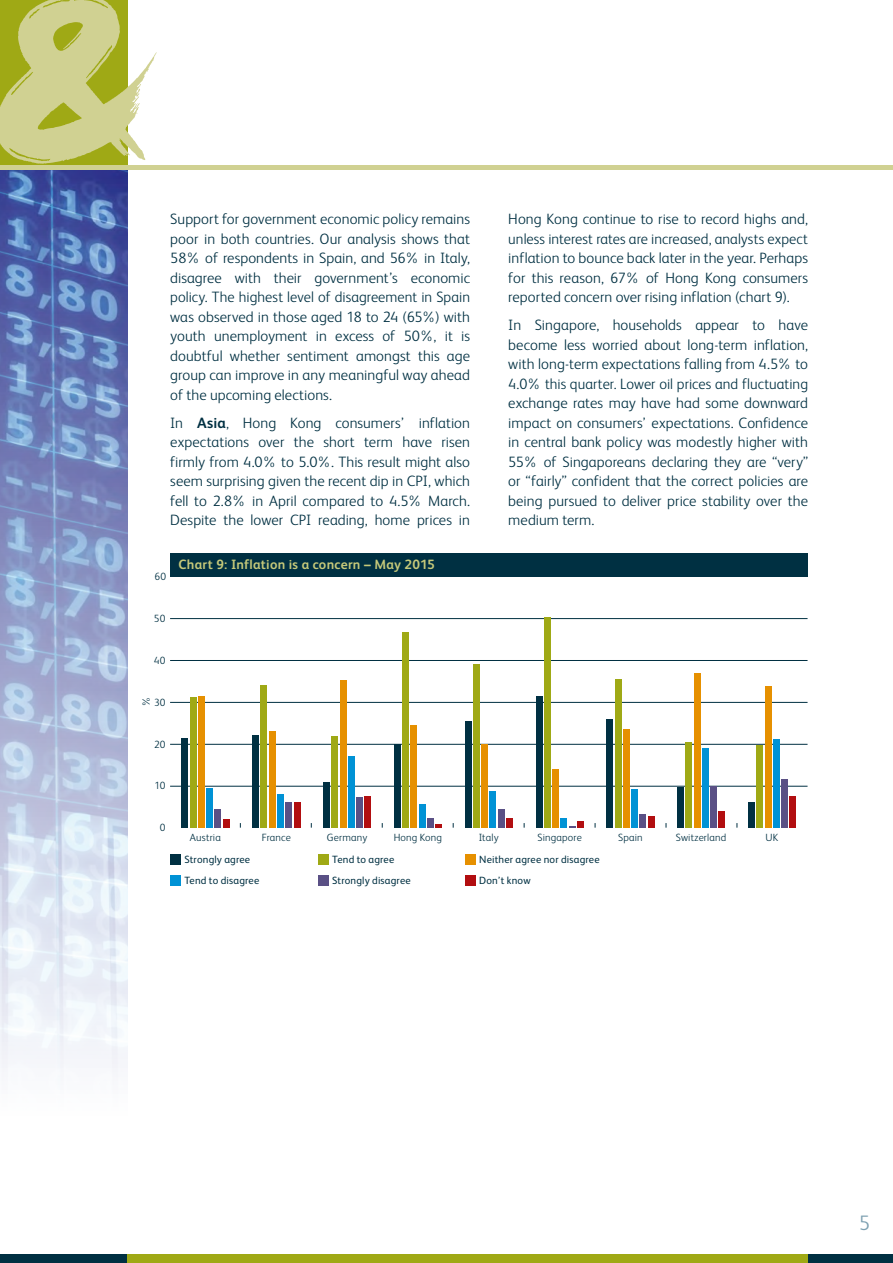
<style>
.page{position:relative;width:893px;height:1263px;background:#fff}
.page>*{position:absolute;margin:0;border:0;box-sizing:border-box;transform-origin:0 0}
.t1{font:300 21px "FS Albert";color:#7da0b1}
.Body_text_Bullets{font:300 15px/19.5px "FS Albert";letter-spacing:.005em;color:#003042;text-align:justify}
.t2{font:700 13.5px "FS Albert";letter-spacing:.02em;color:#c6c97a}
.t3{font:10.5px "FS Albert";letter-spacing:.015em;color:#003042}
.t4{font:300 10.5px "FS Albert";letter-spacing:.02em;color:#003042}
.s1{font-weight:700}
</style>
<div class="page">
<img style="left:0;top:170px;width:128px;height:902px">
<div style="left:0;top:1254px;width:893px;height:9px;background:#003042"></div>
<hr style="left:0;top:166px;width:893px;height:4px;background:#d0d192">
<div style="left:128px;top:1254px;width:680px;height:9px;background:#9fa915"></div>
<svg style="left:0;top:0;width:157px;height:164px"></svg>
<hr style="left:170px;top:702px;width:637px;height:1px;background:#003042">
<hr style="left:170px;top:744px;width:637px;height:1px;background:#003042">
<hr style="left:170px;top:660px;width:637px;height:1px;background:#003042">
<hr style="left:170px;top:618px;width:637px;height:1px;background:#003042">
<div style="left:318px;top:854px;width:11px;height:11px;background:#9fa915"></div>
<div style="left:465px;top:854px;width:11px;height:11px;background:#e69000"></div>
<div style="left:170px;top:854px;width:10px;height:11px;background:#003042"></div>
<div style="left:318px;top:875px;width:11px;height:10px;background:#5a5085"></div>
<div style="left:465px;top:875px;width:11px;height:10px;background:#b20e10"></div>
<div style="left:170px;top:875px;width:10px;height:10px;background:#0092d5"></div>
<hr style="left:170px;top:786px;width:637px;height:1px;background:#003042">
<div style="left:170px;top:553px;width:638px;height:24px;background:#003042"></div>
<div style="left:223px;top:819px;width:6px;height:9px;background:#b20e10"></div>
<div style="left:294px;top:802px;width:6px;height:26px;background:#b20e10"></div>
<div style="left:364px;top:796px;width:7px;height:32px;background:#b20e10"></div>
<svg style="left:435px;top:824px;width:7px;height:4px"></svg>
<div style="left:506px;top:818px;width:7px;height:10px;background:#b20e10"></div>
<div style="left:577px;top:821px;width:7px;height:7px;background:#b20e10"></div>
<div style="left:648px;top:816px;width:6px;height:12px;background:#b20e10"></div>
<div style="left:719px;top:811px;width:6px;height:17px;background:#b20e10"></div>
<div style="left:789px;top:796px;width:7px;height:32px;background:#b20e10"></div>
<div style="left:215px;top:809px;width:6px;height:19px;background:#5a5085"></div>
<div style="left:285px;top:802px;width:7px;height:26px;background:#5a5085"></div>
<div style="left:356px;top:797px;width:7px;height:31px;background:#5a5085"></div>
<div style="left:427px;top:818px;width:7px;height:10px;background:#5a5085"></div>
<div style="left:498px;top:809px;width:6px;height:19px;background:#5a5085"></div>
<svg style="left:569px;top:826px;width:6px;height:2px"></svg>
<div style="left:640px;top:814px;width:6px;height:14px;background:#5a5085"></div>
<div style="left:710px;top:787px;width:7px;height:41px;background:#5a5085"></div>
<div style="left:781px;top:779px;width:7px;height:49px;background:#5a5085"></div>
<div style="left:206px;top:788px;width:7px;height:40px;background:#0092d5"></div>
<div style="left:277px;top:794px;width:7px;height:34px;background:#0092d5"></div>
<div style="left:348px;top:756px;width:7px;height:72px;background:#0092d5"></div>
<div style="left:419px;top:804px;width:6px;height:24px;background:#0092d5"></div>
<div style="left:490px;top:791px;width:6px;height:37px;background:#0092d5"></div>
<div style="left:560px;top:818px;width:7px;height:10px;background:#0092d5"></div>
<div style="left:631px;top:789px;width:7px;height:39px;background:#0092d5"></div>
<div style="left:702px;top:748px;width:7px;height:80px;background:#0092d5"></div>
<div style="left:773px;top:739px;width:7px;height:89px;background:#0092d5"></div>
<div style="left:198px;top:696px;width:7px;height:132px;background:#e69000"></div>
<div style="left:269px;top:731px;width:6px;height:97px;background:#e69000"></div>
<div style="left:340px;top:680px;width:6px;height:148px;background:#e69000"></div>
<div style="left:411px;top:725px;width:6px;height:103px;background:#e69000"></div>
<div style="left:481px;top:744px;width:7px;height:84px;background:#e69000"></div>
<div style="left:552px;top:769px;width:7px;height:59px;background:#e69000"></div>
<div style="left:623px;top:730px;width:7px;height:98px;background:#e69000"></div>
<div style="left:694px;top:673px;width:6px;height:155px;background:#e69000"></div>
<div style="left:765px;top:686px;width:6px;height:142px;background:#e69000"></div>
<div style="left:190px;top:697px;width:6px;height:131px;background:#9fa915"></div>
<div style="left:261px;top:685px;width:6px;height:143px;background:#9fa915"></div>
<div style="left:331px;top:736px;width:7px;height:92px;background:#9fa915"></div>
<div style="left:402px;top:632px;width:7px;height:196px;background:#9fa915"></div>
<div style="left:473px;top:664px;width:7px;height:164px;background:#9fa915"></div>
<div style="left:544px;top:617px;width:7px;height:211px;background:#9fa915"></div>
<div style="left:615px;top:679px;width:6px;height:149px;background:#9fa915"></div>
<div style="left:686px;top:742px;width:6px;height:86px;background:#9fa915"></div>
<div style="left:756px;top:745px;width:7px;height:83px;background:#9fa915"></div>
<div style="left:182px;top:739px;width:6px;height:89px;background:#003042"></div>
<div style="left:252px;top:736px;width:7px;height:92px;background:#003042"></div>
<div style="left:323px;top:782px;width:7px;height:46px;background:#003042"></div>
<div style="left:394px;top:744px;width:7px;height:84px;background:#003042"></div>
<div style="left:465px;top:721px;width:6px;height:107px;background:#003042"></div>
<div style="left:536px;top:696px;width:6px;height:132px;background:#003042"></div>
<div style="left:606px;top:719px;width:7px;height:109px;background:#003042"></div>
<div style="left:677px;top:787px;width:7px;height:41px;background:#003042"></div>
<div style="left:748px;top:802px;width:7px;height:26px;background:#003042"></div>
<p class="Body_text_Bullets" style="left:170px;top:209px;width:301px">Support for government economic policy remains poor in both countries. Our analysis shows that 58% of respondents in Spain, and 56% in Italy, disagree with their government’s economic policy. The highest level of disagreement in Spain was observed in those aged 18 to 24 (65%) with youth unemployment in excess of 50%, it is doubtful whether sentiment amongst this age group can improve in any meaningful way ahead of the upcoming elections.</p>
<p class="Body_text_Bullets" style="left:170px;top:413px;width:301px">In <span class="s1">Asia</span>, Hong Kong consumers’ inflation expectations over the short term have risen firmly from 4.0% to 5.0%. This result might also seem surprising given the recent dip in CPI, which fell to 2.8% in April compared to 4.5% March.<br>Despite the lower CPI reading, home prices in</p>
<p class="t4" style="left:155px;top:570px;width:13px">60</p>
<p class="t2" style="left:179px;top:557px;width:258px">Chart 9: Inflation is a concern – May 2015</p>
<p class="t4" style="left:154px;top:612px;width:13px">50</p>
<p class="t4" style="left:154px;top:654px;width:13px">40</p>
<p class="t4" style="left:154px;top:696px;width:13px">30</p>
<p class="t4" style="left:154px;top:738px;width:13px">20</p>
<p class="t4" style="left:140px;top:707px;width:12px;rotate:-90deg">%</p>
<p class="t4" style="left:154px;top:780px;width:13px">10</p>
<p class="Body_text_Bullets" style="left:508px;top:209px;width:301px">Hong Kong continue to rise to record highs and, unless interest rates are increased, analysts expect inflation to bounce back later in the year. Perhaps for this reason, 67% of Hong Kong consumers reported concern over rising inflation (chart 9).</p>
<p class="Body_text_Bullets" style="left:508px;top:315px;width:301px">In Singapore, households appear to have become less worried about long-term inflation, with long-term expectations falling from 4.5% to 4.0% this quarter. Lower oil prices and fluctuating exchange rates may have had some downward impact on consumers’ expectations. Confidence in central bank policy was modestly higher with 55% of Singaporeans declaring they are “very” or “fairly” confident that the correct policies are being pursued to deliver price stability over the medium term.</p>
<p class="t4" style="left:160px;top:822px;width:7px">0</p>
<p class="t4" style="left:190px;top:831px;width:32px">Austria</p>
<p class="t4" style="left:262px;top:831px;width:31px">France</p>
<p class="t4" style="left:327px;top:831px;width:42px">Germany</p>
<p class="t4" style="left:394px;top:831px;width:50px">Hong Kong</p>
<p class="t4" style="left:479px;top:831px;width:21px">Italy</p>
<p class="t4" style="left:537px;top:831px;width:46px">Singapore</p>
<p class="t4" style="left:618px;top:831px;width:26px">Spain</p>
<p class="t4" style="left:676px;top:831px;width:52px">Switzerland</p>
<p class="t4" style="left:766px;top:831px;width:14px">UK</p>
<p class="t3" style="left:184px;top:854px;width:67px">Strongly agree</p>
<p class="t3" style="left:332px;top:854px;width:64px">Tend to agree</p>
<p class="t3" style="left:479px;top:854px;width:122px">Neither agree nor disagree</p>
<p class="t3" style="left:184px;top:874px;width:76px">Tend to disagree</p>
<p class="t3" style="left:332px;top:874px;width:80px">Strongly disagree</p>
<p class="t3" style="left:479px;top:874px;width:53px">Don’t know</p>
<h1 class="t1" style="left:859px;top:1211px;width:13px">5</h1>
</div>
